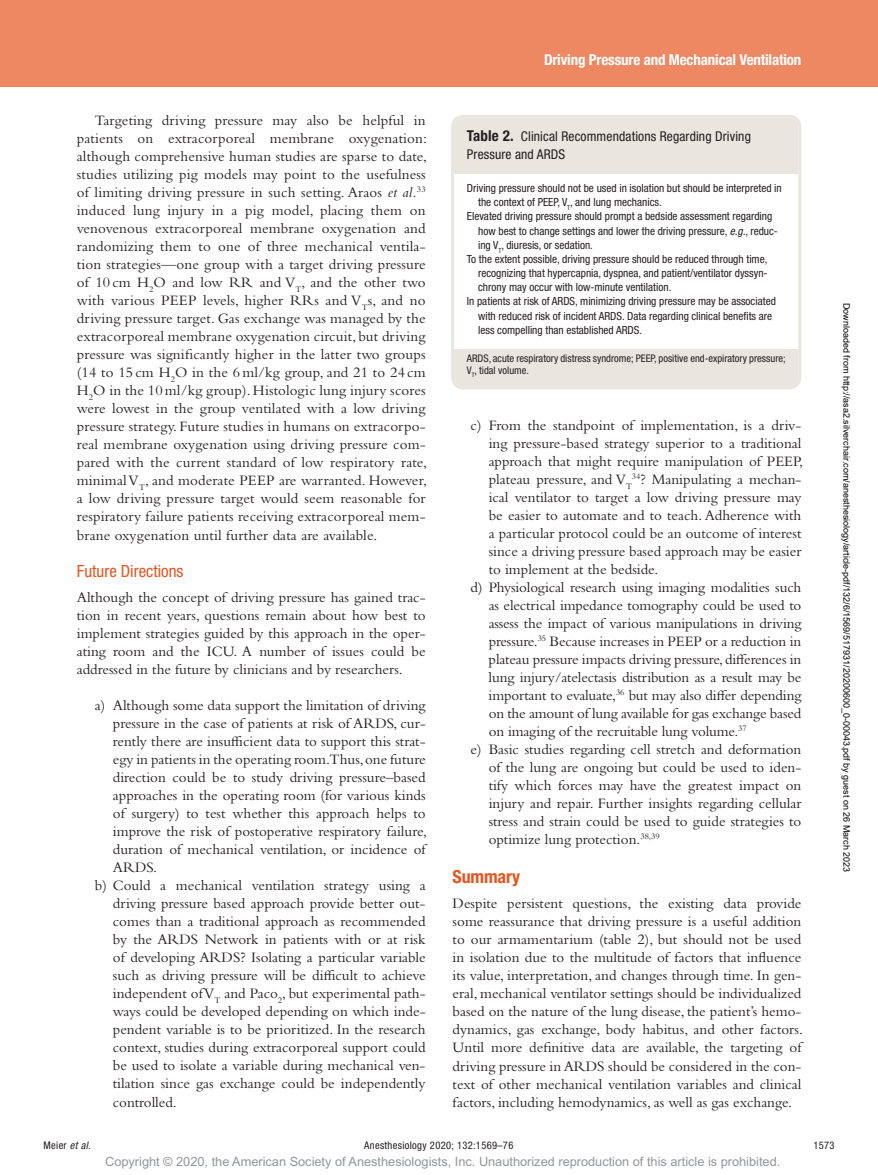
<style>
.page{position:relative;width:878px;height:1175px;background:#fff}
.page>*{position:absolute;margin:0;border:0;box-sizing:border-box;transform-origin:0 0}
.t1{font:700 condensed 18px "Helvetica Neue LT Std";color:#e6551f}
.t2{font:condensed 16.8px "Helvetica Neue LT Std";color:#e6551f}
.t3{font:15px/18px "Bembo Std";color:#231f20;text-align:justify}
.t4{font:700 condensed 15px "Helvetica Neue LT Std";letter-spacing:-.01em;color:#fff}
.t5{font:condensed 13.5px/18px "Helvetica Neue LT Std";letter-spacing:.01em;color:#231f20}
.t6{font:12.75px "Arial MT Std";color:#939598}
.t7{font:condensed 11.25px "Helvetica Neue LT Std";color:#231f20}
.t8{font:condensed 10.5px/12px "Helvetica Neue LT Std";color:#231f20}
.t9{font:condensed 10.5px "Helvetica Neue LT Std";letter-spacing:.03em;color:#231f20}
.t10{font:9px "Arial";color:#000}
.s1{font-style:italic}
.s2{font-weight:700;font-size:15px}
</style>
<div class="page">
<div style="left:0;top:0;width:878px;height:86px;background:#ed8862"></div>
<div style="left:454px;top:118px;width:344px;height:56px;background:#e9e6df"></div>
<div style="left:454px;top:350px;width:344px;height:36px;background:#e9e6df"></div>
<div style="left:451px;top:115px;width:350px;height:274px;border:3px solid #e9e6df;border-radius:11px"></div>
<p class="t3" style="left:77px;top:111px;width:352px;text-indent:18px">Targeting driving pressure may also be helpful in patients on extracorporeal membrane oxygenation: although comprehensive human studies are sparse to date, studies utilizing pig models may point to the usefulness of limiting driving pressure in such setting. Araos <span class="s1">et al.</span><sup>33 </sup>induced lung injury in a pig model, placing them on venovenous extracorporeal membrane oxygenation and randomizing them to one of three mechanical ventila&shy;tion strategies—one group with a target driving pressure of 10 cm H<sub>2</sub>O and low RR and V<sub>T</sub>, and the other two with various PEEP levels, higher RRs and V<sub>T</sub>s, and no driving pressure target. Gas exchange was managed by the extracorporeal membrane oxygenation circuit, but driving pressure was significantly higher in the latter two groups (14 to 15 cm H<sub>2</sub>O in the 6ml/kg group, and 21 to 24 cm H<sub>2</sub>O in the 10ml/kg group). Histologic lung injury scores were lowest in the group ventilated with a low driving pressure strategy. Future studies in humans on extracorpo&shy;real membrane oxygenation using driving pressure com&shy;pared with the current standard of low respiratory rate, minimal V<sub>T</sub>, and moderate PEEP are warranted. However, a low driving pressure target would seem reasonable for respiratory failure patients receiving extracorporeal mem&shy;brane oxygenation until further data are available.</p>
<p class="t2" style="left:77px;top:561px;width:108px">Future Directions</p>
<p class="t3" style="left:77px;top:588px;width:350px">Although the concept of driving pressure has gained trac&shy;tion in recent years, questions remain about how best to implement strategies guided by this approach in the oper&shy;ating room and the ICU. A number of issues could be addressed in the future by clinicians and by researchers.</p>
<p class="t3" style="left:95px;top:696px;width:332px">a) Although some data support the limitation of driving</p>
<p class="t3" style="left:113px;top:714px;width:314px">pressure in the case of patients at risk of ARDS, cur-</p>
<p class="t3" style="left:113px;top:732px;width:314px">rently there are insufficient data to support this strat-</p>
<p class="t3" style="left:113px;top:750px;width:314px">egy in patients in the operating room.Thus, one future</p>
<p class="t3" style="left:113px;top:768px;width:314px">direction could be to study driving pressure–based</p>
<p class="t3" style="left:113px;top:786px;width:314px">approaches in the operating room (for various kinds</p>
<p class="t3" style="left:113px;top:804px;width:314px">of surgery) to test whether this approach helps to</p>
<p class="t3" style="left:113px;top:822px;width:316px">improve the risk of postoperative respiratory failure,</p>
<p class="t3" style="left:113px;top:840px;width:314px">duration of mechanical ventilation, or incidence of</p>
<p class="t3" style="left:113px;top:858px;width:46px">ARDS.</p>
<p class="t3" style="left:95px;top:876px;width:332px">b) Could a mechanical ventilation strategy using a</p>
<p class="t3" style="left:113px;top:894px;width:314px">driving pressure based approach provide better out-</p>
<p class="t3" style="left:113px;top:912px;width:314px">comes than a traditional approach as recommended</p>
<p class="t3" style="left:113px;top:930px;width:314px">by the ARDS Network in patients with or at risk</p>
<p class="t3" style="left:113px;top:948px;width:314px">of developing ARDS? Isolating a particular variable</p>
<p class="t3" style="left:113px;top:966px;width:314px">such as driving pressure will be difficult to achieve</p>
<p class="t3" style="left:113px;top:984px;width:314px">independent of V<sub>T</sub> and Paco<sub>2</sub>, but experimental path-</p>
<p class="t3" style="left:113px;top:1002px;width:314px">ways could be developed depending on which inde-</p>
<p class="t3" style="left:113px;top:1020px;width:314px">pendent variable is to be prioritized. In the research</p>
<p class="t3" style="left:113px;top:1038px;width:314px">context, studies during extracorporeal support could</p>
<p class="t3" style="left:113px;top:1056px;width:314px">be used to isolate a variable during mechanical ven-</p>
<p class="t3" style="left:113px;top:1074px;width:314px">tilation since gas exchange could be independently</p>
<p class="t3" style="left:113px;top:1092px;width:65px">controlled.</p>
<p class="t4" style="left:544px;top:51px;width:259px">Driving Pressure and Mechanical Ventilation</p>
<p class="t5" style="left:467px;top:127px;width:285px"><span class="s2">Table 2.</span> Clinical Recommendations Regarding Driving<br>Pressure and ARDS</p>
<p class="t7" style="left:467px;top:182px;width:316px">Driving pressure should not be used in isolation but should be interpreted in</p>
<p class="t7" style="left:478px;top:196px;width:185px">the context of PEEP, V<sub>T</sub>, and lung mechanics.</p>
<p class="t7" style="left:467px;top:210px;width:307px">Elevated driving pressure should prompt a bedside assessment regarding</p>
<p class="t7" style="left:478px;top:224px;width:301px">how best to change settings and lower the driving pressure, <span class="s1">e.g.</span>, reduc-</p>
<p class="t7" style="left:478px;top:238px;width:116px">ing V<sub>T</sub>, diuresis, or sedation.</p>
<p class="t7" style="left:467px;top:252px;width:302px">To the extent possible, driving pressure should be reduced through time,</p>
<p class="t7" style="left:478px;top:267px;width:291px">recognizing that hypercapnia, dyspnea, and patient/ventilator dyssyn-</p>
<p class="t7" style="left:478px;top:281px;width:195px">chrony may occur with low-minute ventilation.</p>
<p class="t7" style="left:467px;top:295px;width:310px">In patients at risk of ARDS, minimizing driving pressure may be associated</p>
<p class="t7" style="left:478px;top:309px;width:295px">with reduced risk of incident ARDS. Data regarding clinical benefits are</p>
<p class="t7" style="left:478px;top:323px;width:165px">less compelling than established ARDS.</p>
<p class="t8" style="left:467px;top:352px;width:320px">ARDS, acute respiratory distress syndrome; PEEP, positive end-expiratory pressure;<br>V<sub>T</sub>, tidal volume.</p>
<p class="t3" style="left:470px;top:415px;width:332px">c) From the standpoint of implementation, is a driv-</p>
<p class="t3" style="left:488px;top:433px;width:314px">ing pressure-based strategy superior to a traditional</p>
<p class="t3" style="left:488px;top:451px;width:316px">approach that might require manipulation of PEEP,</p>
<p class="t3" style="left:488px;top:470px;width:314px">plateau pressure, and V<sub>T</sub><sup>34</sup>? Manipulating a mechan-</p>
<p class="t3" style="left:488px;top:488px;width:314px">ical ventilator to target a low driving pressure may</p>
<p class="t3" style="left:488px;top:506px;width:314px">be easier to automate and to teach. Adherence with</p>
<p class="t3" style="left:488px;top:524px;width:314px">a particular protocol could be an outcome of interest</p>
<p class="t3" style="left:488px;top:542px;width:314px">since a driving pressure based approach may be easier</p>
<p class="t3" style="left:488px;top:560px;width:171px">to implement at the bedside.</p>
<p class="t3" style="left:470px;top:578px;width:332px">d) Physiological research using imaging modalities such</p>
<p class="t3" style="left:488px;top:596px;width:314px">as electrical impedance tomography could be used to</p>
<p class="t3" style="left:488px;top:614px;width:314px">assess the impact of various manipulations in driving</p>
<p class="t3" style="left:488px;top:632px;width:314px">pressure.<sup>35</sup> Because increases in PEEP or a reduction in</p>
<p class="t3" style="left:488px;top:650px;width:314px">plateau pressure impacts driving pressure, differences in</p>
<p class="t3" style="left:488px;top:668px;width:314px">lung injury/atelectasis distribution as a result may be</p>
<p class="t3" style="left:488px;top:686px;width:314px">important to evaluate,<sup>36</sup> but may also differ depending</p>
<p class="t3" style="left:488px;top:704px;width:314px">on the amount of lung available for gas exchange based</p>
<p class="t3" style="left:488px;top:722px;width:259px">on imaging of the recruitable lung volume.<sup>37</sup></p>
<p class="t3" style="left:470px;top:740px;width:332px">e) Basic studies regarding cell stretch and deformation</p>
<p class="t3" style="left:488px;top:758px;width:314px">of the lung are ongoing but could be used to iden-</p>
<p class="t3" style="left:488px;top:776px;width:314px">tify which forces may have the greatest impact on</p>
<p class="t3" style="left:488px;top:794px;width:314px">injury and repair. Further insights regarding cellular</p>
<p class="t3" style="left:488px;top:812px;width:314px">stress and strain could be used to guide strategies to</p>
<p class="t3" style="left:488px;top:830px;width:173px">optimize lung protection.<sup>38,39</sup></p>
<p class="t1" style="left:452px;top:866px;width:69px">Summary</p>
<p class="t3" style="left:452px;top:894px;width:352px">Despite persistent questions, the existing data provide some reassurance that driving pressure is a useful addition to our armamentarium (table 2), but should not be used in isolation due to the multitude of factors that influence its value, interpretation, and changes through time. In gen&shy;eral, mechanical ventilator settings should be individualized based on the nature of the lung disease, the patient’s hemo&shy;dynamics, gas exchange, body habitus, and other factors.<br>Until more definitive data are available, the targeting of driving pressure in ARDS should be considered in the con&shy;text of other mechanical ventilation variables and clinical factors, including hemodynamics, as well as gas exchange.</p>
<p class="t10" style="left:850px;top:303px;width:571px;rotate:90deg">Downloaded from http://asa2.silverchair.com/anesthesiology/article-pdf/132/6/1569/517931/20200600_0-00043.pdf by guest on 26 March 2023</p>
<p class="t8" style="left:44px;top:1139px;width:49px">Meier <span class="s1">et al.</span></p>
<p class="t9" style="left:364px;top:1139px;width:151px">Anesthesiology 2020; 132:1569–76</p>
<p class="t8" style="left:813px;top:1139px;width:23px">1573</p>
<p class="t6" style="left:105px;top:1154px;width:676px">Copyright © 2020, the American Society of Anesthesiologists, Inc. Unauthorized reproduction of this article is prohibited.</p>
</div>
